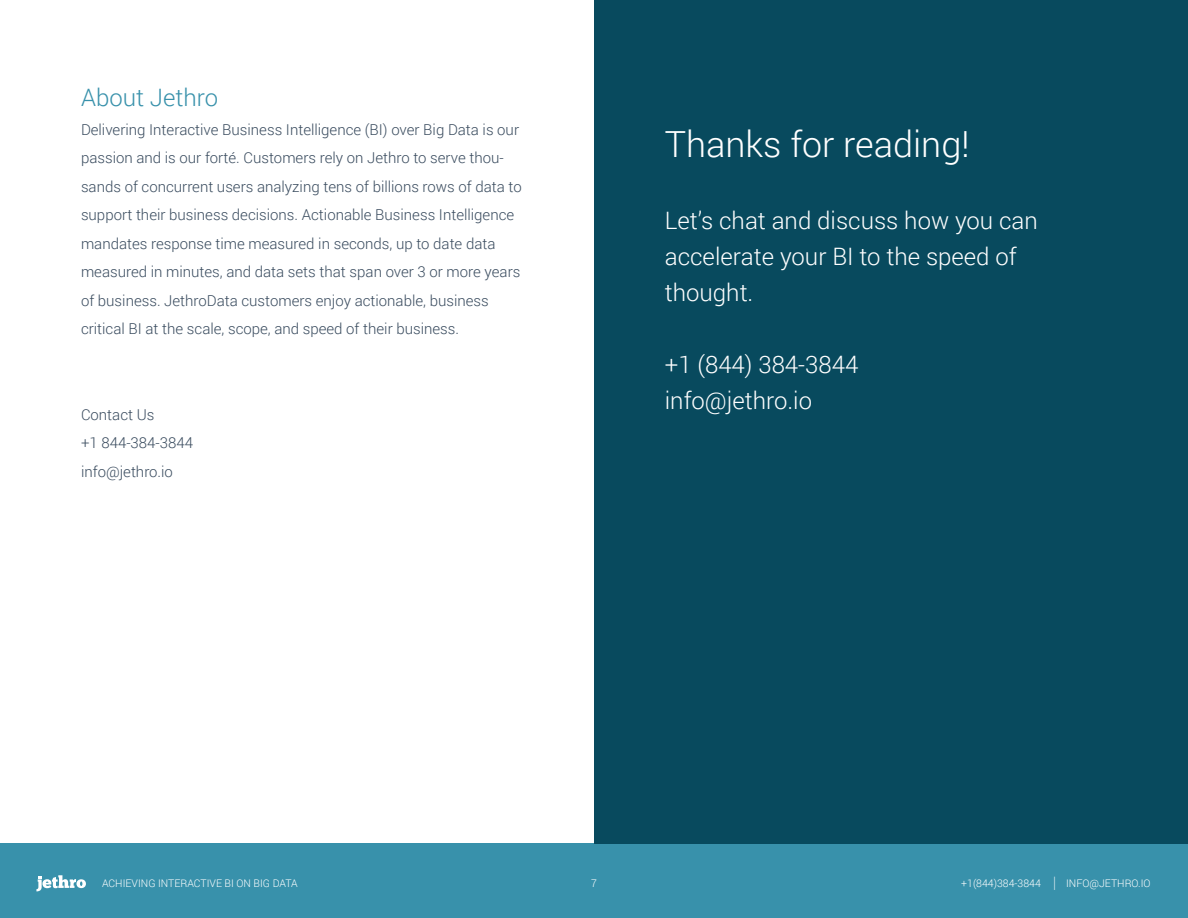
<style>
.page{position:relative;width:1188px;height:918px;background:#fff}
.page>*{position:absolute;margin:0;border:0;box-sizing:border-box;transform-origin:0 0}
.t1{font:300 36px "Roboto";color:#fff}
.t2{font:300 24px/36px "Roboto";color:#fff}
.t3{font:300 24px "Roboto";color:#3891ab}
.t4{font:300 15.75px "Roboto";color:#fff;scale:.67 1}
.t5{font:300 15px/28.5px "Roboto";color:#394b5e}
.t6{font:300 10.5px "Roboto";color:#fff}
</style>
<div class="page">
<div style="left:0;top:843px;width:1188px;height:75px;background:#3891ab"></div>
<svg style="left:36px;top:875px;width:50px;height:16px"></svg>
<div style="left:594px;top:0;width:594px;height:843px;background:#084a5e"></div>
<p class="t3" style="left:81px;top:81px;width:139px">About Jethro</p>
<p class="t5" style="left:81px;top:115px;width:440px">Delivering Interactive Business Intelligence (BI) over Big Data is our</p>
<p class="t5" style="left:81px;top:143px;width:424px">passion and is our forté. Customers rely on Jethro to serve thou-</p>
<p class="t5" style="left:81px;top:172px;width:442px">sands of concurrent users analyzing tens of billions rows of data to</p>
<p class="t5" style="left:81px;top:200px;width:441px">support their business decisions. Actionable Business Intelligence mandates response time measured in seconds, up to date data measured in minutes, and data sets that span over 3 or more years of business. JethroData customers enjoy actionable, business critical BI at the scale, scope, and speed of their business.</p>
<p class="t5" style="left:81px;top:400px;width:75px">Contact Us</p>
<p class="t5" style="left:81px;top:428px;width:114px">+1 844-384-3844</p>
<p class="t5" style="left:81px;top:457px;width:93px">info@jethro i o.</p>
<p class="t1" style="left:665px;top:119px;width:306px">Thanks for reading!</p>
<p class="t2" style="left:665px;top:202px;width:374px">Lets’ chat and discuss how you can</p>
<p class="t2" style="left:665px;top:238px;width:353px">accelerate your BI to the speed of thought.</p>
<p class="t2" style="left:665px;top:346px;width:195px">+1 )844( 384-3844</p>
<p class="t2" style="left:665px;top:382px;width:149px">info@jethro i o.</p>
<p class="t6" style="left:102px;top:876px;width:197px">ACHIEVING INTERACTIVE BI ON BIG DATA</p>
<p class="t6" style="left:591px;top:876px;width:7px">7</p>
<p class="t6" style="left:961px;top:876px;width:81px">+1(844)384-3844</p>
<p class="t4" style="left:1054px;top:872px;width:5px">|</p>
<p class="t6" style="left:1066px;top:876px;width:86px">INFO@JETHRO I O.</p>
</div>
